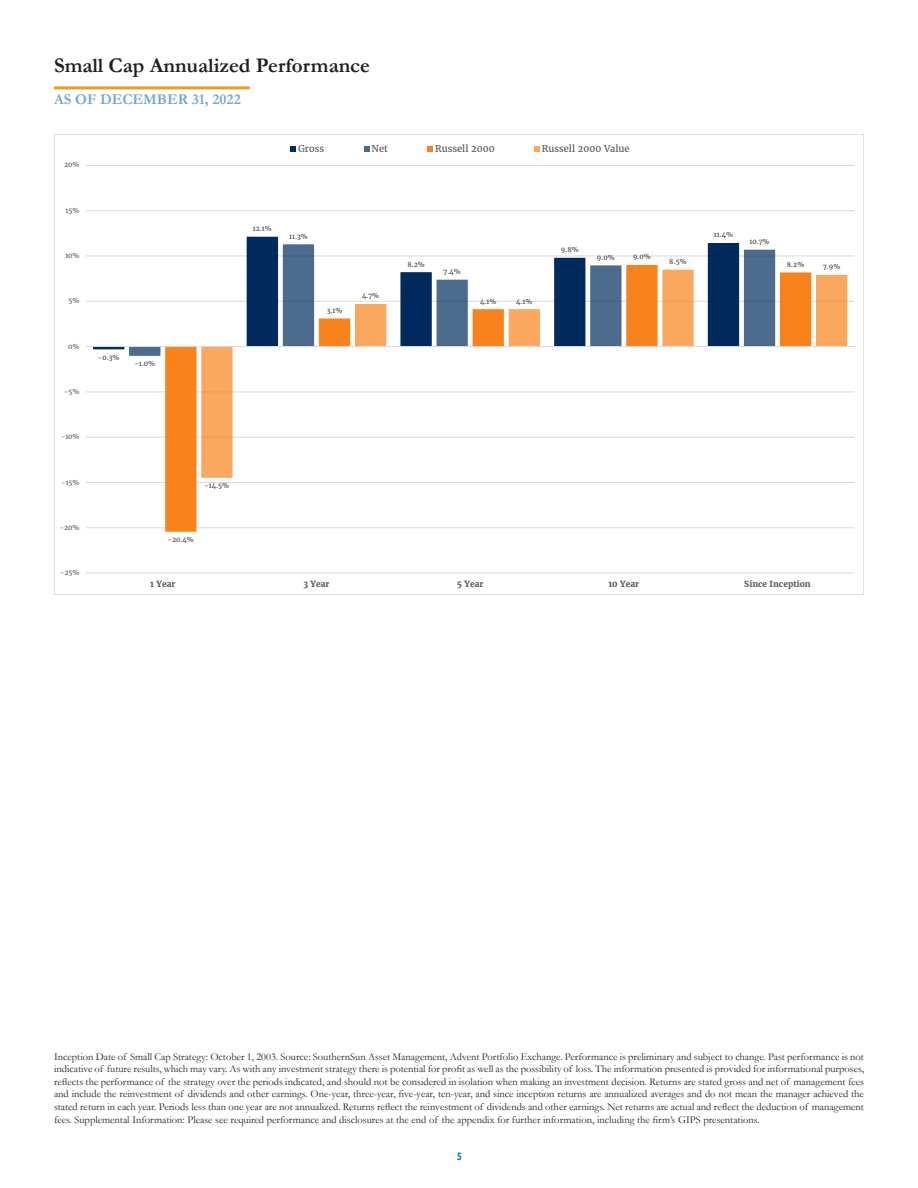
<style>
.page{position:relative;width:918px;height:1188px;background:#fff}
.page>*{position:absolute;margin:0;border:0;box-sizing:border-box;transform-origin:0 0}
.t1{font:700 21px "Garamond";color:#231f20}
.t2{font:700 15px "Garamond";color:#75a8d7}
.t3{font:700 condensed 12px "Tw Cen";color:#0079c2}
.t4{font:10.5px/12.6px "Garamond";color:#231f20;text-align:justify}
.t5{font:9.3px "Merriweather";color:#595959}
.t6{font:700 8.4px "Merriweather";letter-spacing:.005em;color:#595959}
.t7{font:6.75px "Merriweather";color:#404040}
.t8{font:6.75px "Merriweather";color:#595959}
</style>
<div class="page">
<hr style="left:54px;top:86px;width:196px;height:3px;background:#f7971d">
<hr style="left:86px;top:573px;width:768px;height:1px;background:#d9d9d9">
<hr style="left:86px;top:527px;width:768px;height:1px;background:#d9d9d9">
<hr style="left:86px;top:482px;width:768px;height:1px;background:#d9d9d9">
<hr style="left:86px;top:437px;width:768px;height:1px;background:#d9d9d9">
<hr style="left:86px;top:392px;width:768px;height:1px;background:#d9d9d9">
<hr style="left:86px;top:301px;width:768px;height:1px;background:#d9d9d9">
<hr style="left:86px;top:256px;width:768px;height:1px;background:#d9d9d9">
<hr style="left:86px;top:210px;width:768px;height:1px;background:#d9d9d9">
<hr style="left:86px;top:165px;width:768px;height:1px;background:#d9d9d9">
<svg style="left:93px;top:237px;width:646px;height:112px"></svg>
<svg style="left:129px;top:244px;width:646px;height:112px"></svg>
<svg style="left:165px;top:265px;width:646px;height:267px"></svg>
<svg style="left:201px;top:270px;width:646px;height:208px"></svg>
<hr style="left:86px;top:346px;width:768px;height:1px;background:#d9d9d9">
<svg style="left:291px;top:146px;width:5px;height:6px"></svg>
<svg style="left:364px;top:146px;width:5px;height:6px"></svg>
<svg style="left:428px;top:146px;width:5px;height:6px"></svg>
<svg style="left:534px;top:146px;width:6px;height:6px"></svg>
<h1 class="t1" style="left:54px;top:51px;width:318px">Small Cap Annualized Performance</h1>
<h2 class="t2" style="left:54px;top:89px;width:188px">AS OF DECEMBER 31, 2022</h2>
<p class="t8" style="left:64px;top:161px;width:17px">20%</p>
<p class="t8" style="left:66px;top:206px;width:15px">15%</p>
<p class="t8" style="left:65px;top:251px;width:16px">10%</p>
<p class="t8" style="left:69px;top:297px;width:12px">5%</p>
<p class="t8" style="left:68px;top:342px;width:13px">0%</p>
<p class="t8" style="left:64px;top:387px;width:17px">-5%</p>
<p class="t8" style="left:61px;top:433px;width:20px">-10%</p>
<p class="t8" style="left:61px;top:478px;width:20px">-15%</p>
<p class="t8" style="left:60px;top:523px;width:21px">-20%</p>
<p class="t8" style="left:60px;top:568px;width:21px">-25%</p>
<p class="t7" style="left:98px;top:353px;width:23px">-0.3%</p>
<p class="t7" style="left:134px;top:360px;width:22px">-1.0%</p>
<p class="t5" style="left:298px;top:143px;width:28px">Gross</p>
<p class="t5" style="left:372px;top:143px;width:18px">Net</p>
<p class="t5" style="left:435px;top:143px;width:61px">Russell 2000</p>
<p class="t5" style="left:542px;top:143px;width:89px">Russell 2000 Value</p>
<p class="t7" style="left:253px;top:225px;width:20px">12.1%</p>
<p class="t7" style="left:289px;top:232px;width:20px">11.3%</p>
<p class="t7" style="left:327px;top:306px;width:17px">3.1%</p>
<p class="t7" style="left:362px;top:292px;width:19px">4.7%</p>
<p class="t7" style="left:407px;top:260px;width:19px">8.2%</p>
<p class="t7" style="left:444px;top:267px;width:19px">7.4%</p>
<p class="t7" style="left:480px;top:297px;width:18px">4.1%</p>
<p class="t7" style="left:516px;top:297px;width:18px">4.1%</p>
<p class="t7" style="left:561px;top:246px;width:19px">9.8%</p>
<p class="t7" style="left:597px;top:253px;width:19px">9.0%</p>
<p class="t7" style="left:633px;top:253px;width:19px">9.0%</p>
<p class="t7" style="left:669px;top:258px;width:19px">8.5%</p>
<p class="t7" style="left:714px;top:231px;width:21px">11.4%</p>
<p class="t7" style="left:749px;top:237px;width:22px">10.7%</p>
<p class="t7" style="left:787px;top:260px;width:19px">8.2%</p>
<p class="t7" style="left:823px;top:263px;width:19px">7.9%</p>
<p class="t7" style="left:205px;top:482px;width:26px">-14.5%</p>
<p class="t7" style="left:168px;top:536px;width:28px">-20.4%</p>
<p class="t6" style="left:150px;top:579px;width:27px">1 Year</p>
<p class="t6" style="left:303px;top:579px;width:28px">3 Year</p>
<p class="t6" style="left:457px;top:579px;width:28px">5 Year</p>
<p class="t6" style="left:608px;top:579px;width:32px">10 Year</p>
<p class="t6" style="left:744px;top:579px;width:68px">Since Inception</p>
<p class="t4" style="left:54px;top:1050px;width:812px">Inception Date of Small Cap Strategy: October 1, 2003. Source: SouthernSun Asset Management, Advent Portfolio Exchange. Performance is preliminary and subject to change. Past performance is not indicative of future results, which may vary. As with any investment strategy there is potential for profit as well as the possibility of loss. The information presented is provided for informational purposes, reflects the performance of the strategy over the periods indicated, and should not be considered in isolation when making an investment decision. Returns are stated gross and net of management fees and include the reinvestment of dividends and other earnings. One-year, three-year, five-year, ten-year, and since inception returns are annualized averages and do not mean the manager achieved the stated return in each year. Periods less than one year are not annualized. Returns reflect the reinvestment of dividends and other earnings. Net returns are actual and reflect the deduction of management fees. Supplemental Information: Please see required performance and disclosures at the end of the appendix for further information, including the firm’s GIPS presentations.</p>
<p class="t3" style="left:457px;top:1149px;width:7px">5</p>
</div>
